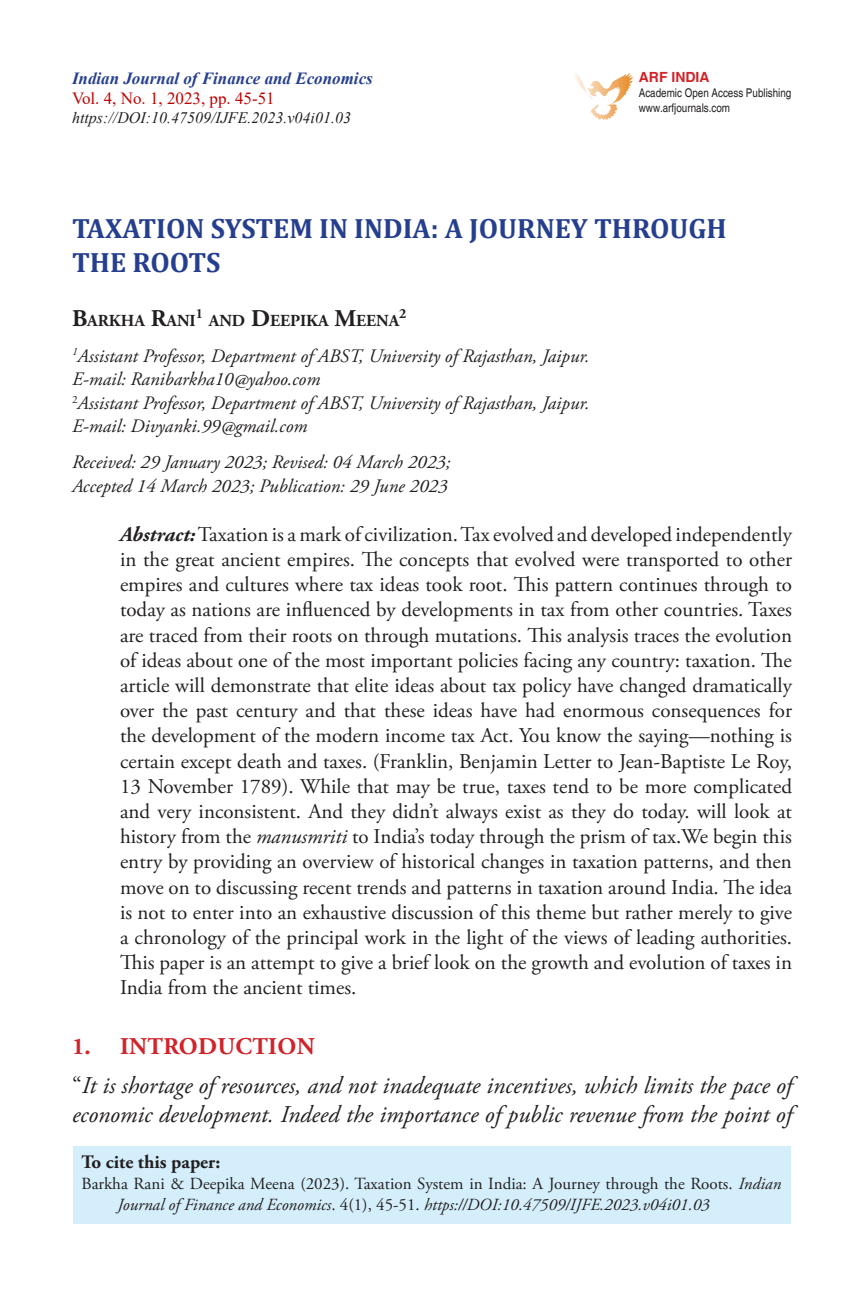
<style>
.page{position:relative;width:864px;height:1296px;background:#fff}
.page>*{position:absolute;margin:0;border:0;box-sizing:border-box;transform-origin:0 0}
.Heading{font:700 28px/34.8px "Cambria";color:#253f8e}
.Body_left{font:italic 24px/29.8px "Adobe Garamond Pro";color:#231f20}
.sub_head{font:700 24px "Adobe Garamond Pro";letter-spacing:.015em;color:#d1232a}
.abstract{font:21px/25.2px "Adobe Garamond Pro";color:#231f20;text-align:justify}
.author_ref{font:italic 19px/23.6px "Adobe Garamond Pro";color:#231f20}
.author_ref-2{font:700 19px "Adobe Garamond Pro";color:#231f20}
.references{font:17px/21px "Adobe Garamond Pro";color:#231f20}
.t1{font:italic 700 17px "Times New Roman";color:#253f8e}
.t2{font:17px "Times New Roman";color:#bf0000}
.author_name{font:700 16.8px "Adobe Garamond Pro";color:#231f20}
.t3{font:italic 16px "Times New Roman";color:#231f20}
.t4{font:700 14px "Helvetica";color:#d1232a}
.author_name-2{font:700 14px "Adobe Garamond Pro";color:#231f20}
.Body_text{font:condensed 12px "Helvetica";color:#231f20}
.s1{font-size:24px}
.s2{font-weight:700;font-style:italic}
.s3{font-style:italic}
.s4{font-style:normal}
</style>
<div class="page">
<div style="left:73px;top:1146px;width:718px;height:78px;background:#d4effb"></div>
<img style="left:575px;top:73px;width:58px;height:46px">
<p class="t1" style="left:72px;top:66px;width:302px">Indian Journal of Finance and Economics</p>
<p class="t2" style="left:72px;top:87px;width:204px">Vol. 4, No. 1, 2023, pp. 45-51</p>
<p class="t3" style="left:72px;top:107px;width:281px">https://DOI:10.47509/IJFE.2023.v04i01.03</p>
<p class="t4" style="left:639px;top:69px;width:72px">ARF INDIA</p>
<p class="Body_text" style="left:639px;top:86px;width:154px">Academic Open Access Publishing</p>
<p class="Body_text" style="left:639px;top:101px;width:93px">www.arfjournals.com</p>
<p class="Heading" style="left:72px;top:210px;width:656px">TAXATION SYSTEM IN INDIA: A JOURNEY THROUGH<br>THE ROOTS</p>
<p class="author_name" style="left:72px;top:311px;width:125px"><span class="s1">B</span>ARKHA <span class="s1">R</span>ANI</p>
<p class="author_name-2" style="left:196px;top:306px;width:9px">1</p>
<p class="author_name" style="left:209px;top:311px;width:192px">AND <span class="s1">D</span>EEPIKA <span class="s1">M</span>EENA</p>
<p class="author_name-2" style="left:399px;top:306px;width:9px">2</p>
<p class="author_ref" style="left:72px;top:345px;width:519px"><sup>1</sup>Assistant Professor, Department of ABST, University of Rajasthan, Jaipur.<br>E-mail: Ranibarkha10@yahoo.com<br><sup>2</sup>Assistant Professor, Department of ABST, University of Rajasthan, Jaipur.<br>E-mail: Divyanki.99@gmail.com</p>
<p class="author_ref" style="left:72px;top:451px;width:380px">Received: 29 January 2023; Revised: 04 March 2023;<br>Accepted 14 March 2023; Publication: 29 June 2023</p>
<p class="abstract" style="left:120px;top:522px;width:674px"><span class="s2">Abstract:</span> Taxation is a mark of civilization. Tax evolved and developed independently in the great ancient empires. The concepts that evolved were transported to other empires and cultures where tax ideas took root. This pattern continues through to today as nations are influenced by developments in tax from other countries. Taxes are traced from their roots on through mutations. This analysis traces the evolution of ideas about one of the most important policies facing any country: taxation. The article will demonstrate that elite ideas about tax policy have changed dramatically over the past century and that these ideas have had enormous consequences for the development of the modern income tax Act. You know the saying—nothing is certain except death and taxes. (Franklin, Benjamin Letter to Jean-Baptiste Le Roy, 13 November 1789). While that may be true, taxes tend to be more complicated and very inconsistent. And they didn’t always exist as they do today. will look at history from the <span class="s3">manusmriti</span> to India’s today through the prism of tax.We begin this entry by providing an overview of historical changes in taxation patterns, and then move on to discussing recent trends and patterns in taxation around India. The idea is not to enter into an exhaustive discussion of this theme but rather merely to give a chronology of the principal work in the light of the views of leading authorities.<br>This paper is an attempt to give a brief look on the growth and evolution of taxes in India from the ancient times.</p>
<p class="sub_head" style="left:72px;top:1033px;width:244px">1. INTRODUCTION</p>
<p class="Body_left" style="left:72px;top:1071px;width:722px"><span class="s4">“</span>It is shortage of resources, and not inadequate incentives, which limits the pace of economic development. Indeed the importance of public revenue from the point of</p>
<p class="author_ref-2" style="left:82px;top:1151px;width:140px">To cite this paper:</p>
<p class="references" style="left:118px;top:1174px;width:665px;text-indent:-36px">Barkha Rani &amp; Deepika Meena (2023). Taxation System in India: A Journey through the Roots. <span class="s3">Indian<br>Journal of Finance and Economics</span>. 4(1), 45-51. <span class="s3">https://DOI:10.47509/IJFE.2023.v04i01.03</span></p>
</div>
